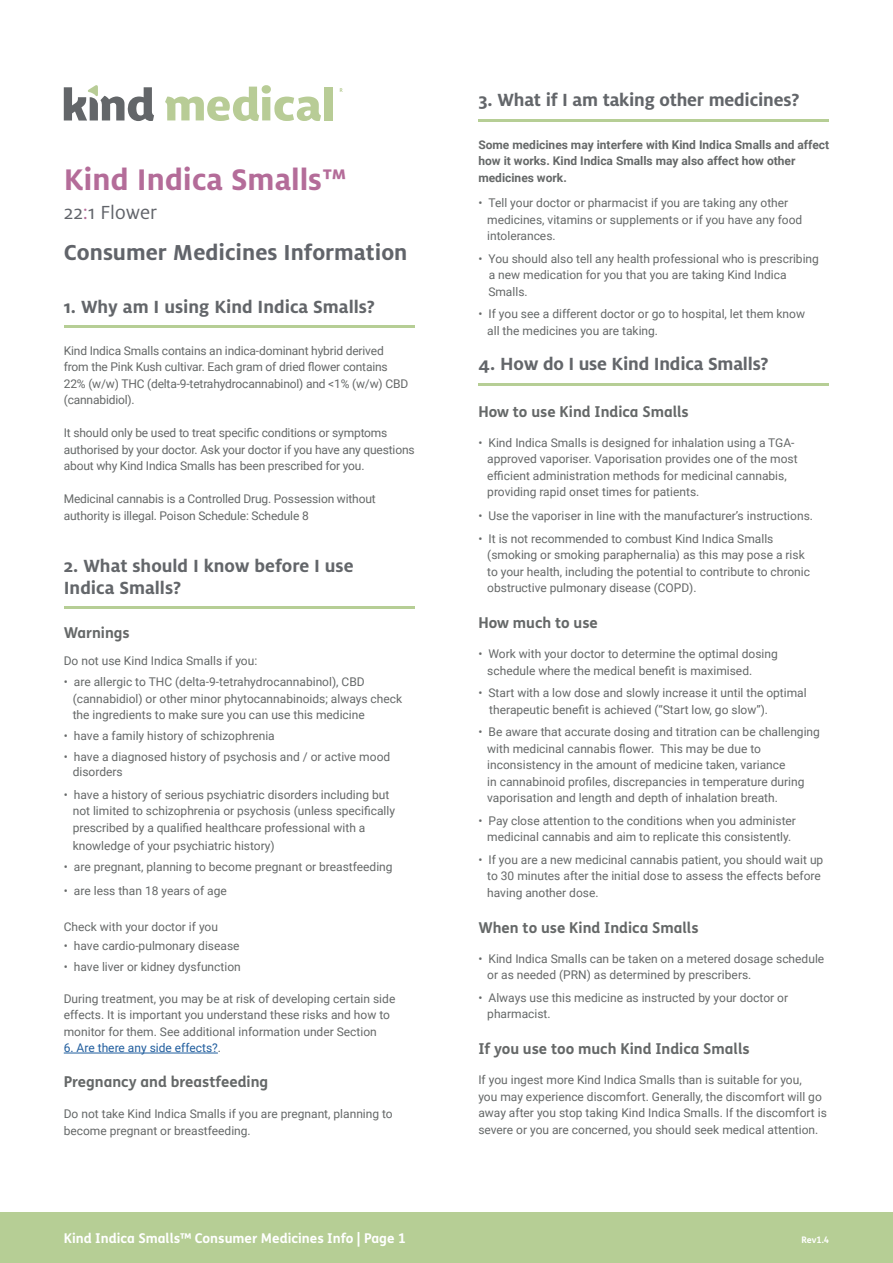
<style>
.page{position:relative;width:893px;height:1263px;background:#fff}
.page>*{position:absolute;margin:0;border:0;box-sizing:border-box;transform-origin:0 0}
.t1{font:700 33px "Milo Pro";color:#b46c99}
.t2{font:700 24px "Milo Pro";color:#61646a}
.t3{font:21px "Milo Pro";color:#61646a}
.t4{font:700 19.5px/22.5px "Milo Pro";color:#63666a}
.t5{font:700 15px "FS Me";color:#656868}
.t6{font:700 13.5px "FS Me";color:#fff}
.t7{font:12px/16.5px "Roboto";color:#656868}
.t8{font:700 12px/16.5px "Roboto";color:#656868}
.t9{font:12px "Roboto";color:#215e9e}
.t10{font:700 9px "FS Me";color:#fff}
.s1{color:#b46c99}
.s2{color:#656868}
</style>
<div class="page">
<hr style="left:64px;top:325px;width:351px;height:3px;background:#b6ce95">
<hr style="left:478px;top:119px;width:351px;height:3px;background:#b6ce95">
<hr style="left:478px;top:383px;width:351px;height:2px;background:#b6ce95">
<hr style="left:64px;top:606px;width:351px;height:3px;background:#b6ce95">
<div style="left:0;top:1212px;width:893px;height:51px;background:#b6ce95"></div>
<hr style="left:64px;top:1053px;width:154px;height:1px;background:#215e9e">
<svg style="left:64px;top:85px;width:90px;height:36px"></svg>
<svg style="left:165px;top:85px;width:156px;height:36px"></svg>
<div style="left:324px;top:87px;width:8px;height:33px;background:#b8cc96"></div>
<h1 class="t1" style="left:64px;top:161px;width:284px">Kind Indica Smalls™</h1>
<h3 class="t3" style="left:64px;top:201px;width:95px">22<span class="s1">:</span>1 Flower</h3>
<h2 class="t2" style="left:64px;top:239px;width:345px">Consumer Medicines Information</h2>
<h3 class="t4" style="left:64px;top:296px;width:313px">1. Why am I using Kind Indica Smalls?</h3>
<p class="t7" style="left:64px;top:342px;width:346px">Kind Indica Smalls contains an indica-dominant hybrid derived from the Pink Kush cultivar. Each gram of dried flower contains 22% (w/w) THC (delta-9-tetrahydrocannabinol) and &lt;1% (w/w) CBD (cannabidiol).</p>
<p class="t7" style="left:64px;top:424px;width:352px">It should only be used to treat specific conditions or symptoms authorised by your doctor. Ask your doctor if you have any questions about why Kind Indica Smalls has been prescribed for you.</p>
<p class="t7" style="left:64px;top:490px;width:313px">Medicinal cannabis is a Controlled Drug. Possession without authority is illegal. Poison Schedule: Schedule 8</p>
<h3 class="t4" style="left:64px;top:554px;width:291px">2. What should I know before I use<br>Indica Smalls?</h3>
<p class="t5" style="left:64px;top:621px;width:68px">Warnings</p>
<p class="t7" style="left:64px;top:652px;width:195px">Do not use Kind Indica Smalls if you:</p>
<p class="t7" style="left:73px;top:673px;width:331px;text-indent:-9px">• are allergic to THC (delta-9-tetrahydrocannabinol), CBD (cannabidiol) or other minor phytocannabinoids; always check the ingredients to make sure you can use this medicine</p>
<p class="t7" style="left:64px;top:727px;width:213px">• have a family history of schizophrenia</p>
<p class="t7" style="left:73px;top:749px;width:319px;line-height:15px;text-indent:-9px">• have a diagnosed history of psychosis and / or active mood disorders</p>
<p class="t7" style="left:73px;top:786px;width:324px;text-indent:-9px">• have a history of serious psychiatric disorders including but not limited to schizophrenia or psychosis (unless specifically prescribed by a qualified healthcare professional with a</p>
<p class="t7" style="left:73px;top:837px;width:204px">knowledge of your psychiatric history)</p>
<p class="t7" style="left:64px;top:858px;width:330px">• are pregnant, planning to become pregnant or breastfeeding</p>
<p class="t7" style="left:64px;top:882px;width:164px">• are less than 18 years of age</p>
<p class="t7" style="left:64px;top:918px;width:156px">Check with your doctor if you</p>
<p class="t7" style="left:64px;top:937px;width:177px">• have cardio-pulmonary disease</p>
<p class="t7" style="left:64px;top:958px;width:179px">• have liver or kidney dysfunction</p>
<p class="t7" style="left:64px;top:990px;width:333px">During treatment, you may be at risk of developing certain side effects. It is important you understand these risks and how to monitor for them. See additional information under Section</p>
<p class="t9" style="left:64px;top:1039px;width:159px">6. Are there any side effects?<span class="s2">.</span></p>
<p class="t5" style="left:64px;top:1070px;width:206px">Pregnancy and breastfeeding</p>
<p class="t7" style="left:64px;top:1105px;width:331px">Do not take Kind Indica Smalls if you are pregnant, planning to become pregnant or breastfeeding.</p>
<h3 class="t4" style="left:478px;top:88px;width:323px">3. What if I am taking other medicines?</h3>
<p class="t8" style="left:478px;top:136px;width:352px">Some medicines may interfere with Kind Indica Smalls and affect how it works. Kind Indica Smalls may also affect how other medicines work.</p>
<p class="t7" style="left:487px;top:194px;width:317px;text-indent:-9px">• Tell your doctor or pharmacist if you are taking any other medicines, vitamins or supplements or if you have any food intolerances.</p>
<p class="t7" style="left:488px;top:250px;width:332px;text-indent:-10px">• You should also tell any health professional who is prescribing a new medication for you that you are taking Kind Indica<br>Smalls.</p>
<p class="t7" style="left:487px;top:305px;width:319px;text-indent:-9px">• If you see a different doctor or go to hospital, let them know all the medicines you are taking.</p>
<h3 class="t4" style="left:478px;top:352px;width:292px">4. How do I use Kind Indica Smalls?</h3>
<p class="t5" style="left:478px;top:400px;width:212px">How to use Kind Indica Smalls</p>
<p class="t7" style="left:487px;top:434px;width:312px;text-indent:-9px">• Kind Indica Smalls is designed for inhalation using a TGA&shy;approved vaporiser. Vaporisation provides one of the most efficient administration methods for medicinal cannabis, providing rapid onset times for patients.</p>
<p class="t7" style="left:478px;top:507px;width:336px">• Use the vaporiser in line with the manufacturer’s instructions.</p>
<p class="t7" style="left:487px;top:530px;width:324px;text-indent:-9px">• It is not recommended to combust Kind Indica Smalls (smoking or smoking paraphernalia) as this may pose a risk to your health, including the potential to contribute to chronic obstructive pulmonary disease (COPD).</p>
<p class="t5" style="left:478px;top:611px;width:121px">How much to use</p>
<p class="t7" style="left:487px;top:645px;width:292px;text-indent:-9px">• Work with your doctor to determine the optimal dosing schedule where the medical benefit is maximised.</p>
<p class="t7" style="left:489px;top:684px;width:319px;text-indent:-11px">• Start with a low dose and slowly increase it until the optimal therapeutic benefit is achieved (“Start low, go slow”).</p>
<p class="t7" style="left:487px;top:723px;width:334px;text-indent:-9px">• Be aware that accurate dosing and titration can be challenging with medicinal cannabis flower. This may be due to inconsistency in the amount of medicine taken, variance<br>in cannabinoid profiles, discrepancies in temperature during vaporisation and length and depth of inhalation breath.</p>
<p class="t7" style="left:478px;top:812px;width:319px;text-align:center">• Pay close attention to the conditions when you administer medicinal cannabis and aim to replicate this consistently.</p>
<p class="t7" style="left:487px;top:851px;width:338px;text-indent:-9px">• If you are a new medicinal cannabis patient, you should wait up to 30 minutes after the initial dose to assess the effects before having another dose.</p>
<p class="t5" style="left:478px;top:916px;width:222px">When to use Kind Indica Smalls</p>
<p class="t7" style="left:487px;top:950px;width:338px;text-indent:-9px">• Kind Indica Smalls can be taken on a metered dosage schedule or as needed (PRN) as determined by prescribers.</p>
<p class="t7" style="left:487px;top:989px;width:302px;text-indent:-9px">• Always use this medicine as instructed by your doctor or pharmacist.</p>
<p class="t5" style="left:478px;top:1037px;width:273px">If you use too much Kind Indica Smalls</p>
<p class="t7" style="left:478px;top:1071px;width:350px">If you ingest more Kind Indica Smalls than is suitable for you,<br>you may experience discomfort. Generally, the discomfort will go away after you stop taking Kind Indica Smalls. If the discomfort is severe or you are concerned, you should seek medical attention.</p>
<p class="t6" style="left:64px;top:1227px;width:344px">Kind Indica Smalls™ Consumer Medicines Info | Page 1</p>
<p class="t10" style="left:801px;top:1232px;width:29px">Rev1.4</p>
</div>
